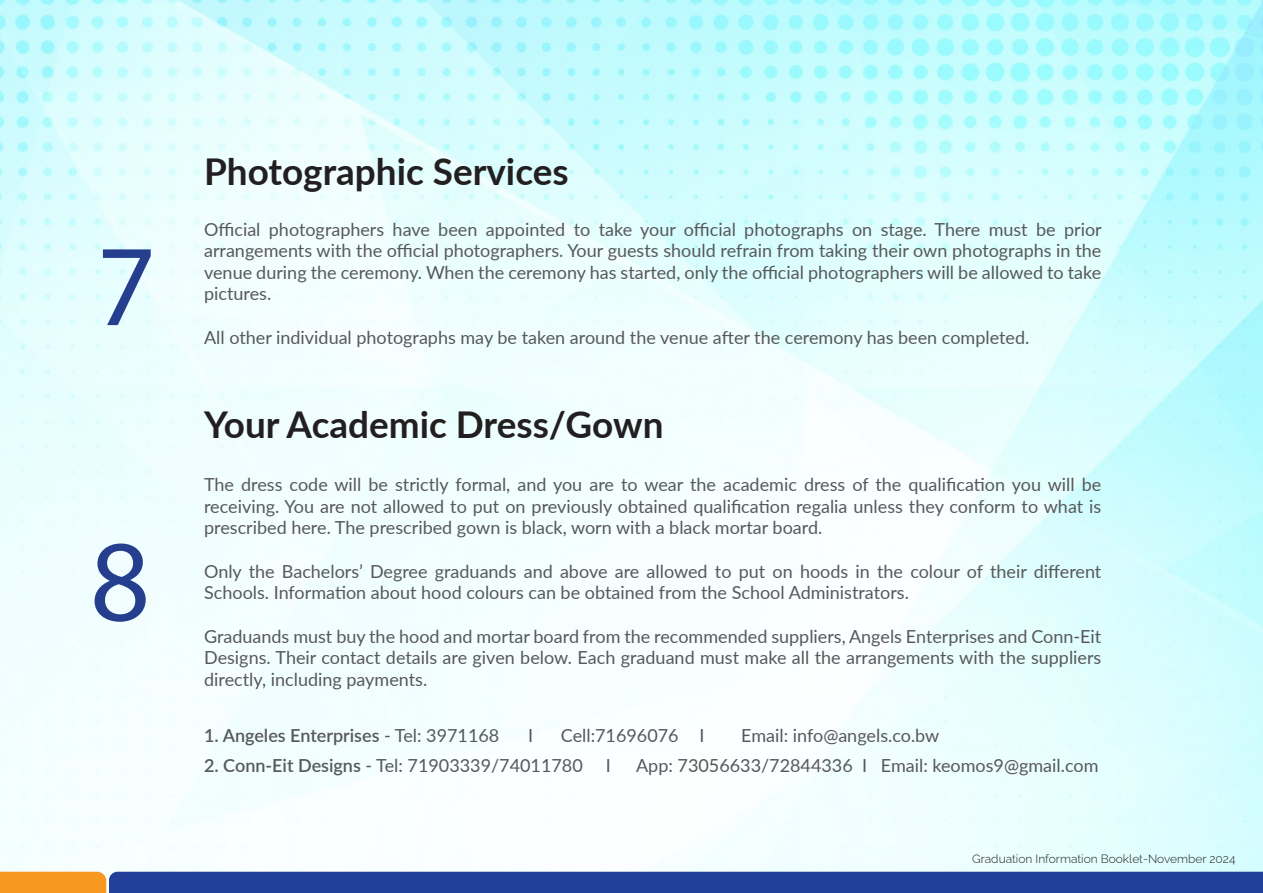
<style>
.page{position:relative;width:1263px;height:893px;background:#fff}
.page>*{position:absolute;margin:0;border:0;box-sizing:border-box;transform-origin:0 0}
.t1{font:116.4px "Myriad Pro";color:#253f8e}
.t2{font:700 36.9px "Lato";color:#231f20}
.t3{font:18px/21.6px "Lato";color:#57585a;text-align:justify}
.t4{font:600 18px "Lato";color:#57585a}
.t5{font:300 12px "Raleway";color:#231f20}
.s1{font-weight:400}
.s2{font-weight:600}
</style>
<div class="page">
<img style="left:0;top:0;width:1263px;height:872px">
<svg style="left:0;top:872px;width:1263px;height:21px;background:#34478f"></svg>
<p class="t1" style="left:96px;top:214px;width:61px">7</p>
<p class="t1" style="left:90px;top:510px;width:61px">8</p>
<p class="t2" style="left:204px;top:144px;width:366px">Photographic Services</p>
<p class="t3" style="left:204px;top:217px;width:899px">Official photographers have been appointed to take your official photographs on stage. There must be prior arrangements with the official photographers. Your guests should refrain from taking their own photographs in the venue during the ceremony. When the ceremony has started, only the official photographers will be allowed to take pictures.</p>
<p class="t3" style="left:204px;top:325px;width:827px">All other individual photographs may be taken around the venue after the ceremony has been completed.</p>
<p class="t2" style="left:204px;top:397px;width:461px">Your Academic Dress/Gown</p>
<p class="t3" style="left:204px;top:473px;width:899px">The dress code will be strictly formal, and you are to wear the academic dress of the qualification you will be receiving. You are not allowed to put on previously obtained qualification regalia unless they conform to what is prescribed here. The prescribed gown is black, worn with a black mortar board.</p>
<p class="t3" style="left:204px;top:560px;width:899px">Only the Bachelors’ Degree graduands and above are allowed to put on hoods in the colour of their different<br>Schools. Information about hood colours can be obtained from the School Administrators.</p>
<p class="t3" style="left:204px;top:624px;width:899px">Graduands must buy the hood and mortar board from the recommended suppliers, Angels Enterprises and Conn-Eit Designs. Their contact details are given below. Each graduand must make all the arrangements with the suppliers directly, including payments.</p>
<p class="t4" style="left:204px;top:722px;width:297px">1. Angeles Enterprises <span class="s1">- Tel: 3971168</span></p>
<p class="t3" style="left:528px;top:723px;width:7px">I</p>
<p class="t3" style="left:561px;top:723px;width:145px">Cell:71696076 I</p>
<p class="t3" style="left:741px;top:723px;width:200px">Email: info@angels.co.bw</p>
<p class="t3" style="left:204px;top:753px;width:380px"><span class="s2">2. Conn-Eit Designs</span> - Tel: 71903339/74011780</p>
<p class="t3" style="left:606px;top:753px;width:7px">I</p>
<p class="t3" style="left:636px;top:753px;width:464px">App: 73056633/72844336 I Email: keomos9@gmail.com</p>
<p class="t5" style="left:972px;top:849px;width:265px">Graduation Information Booklet-November 2024</p>
</div>
